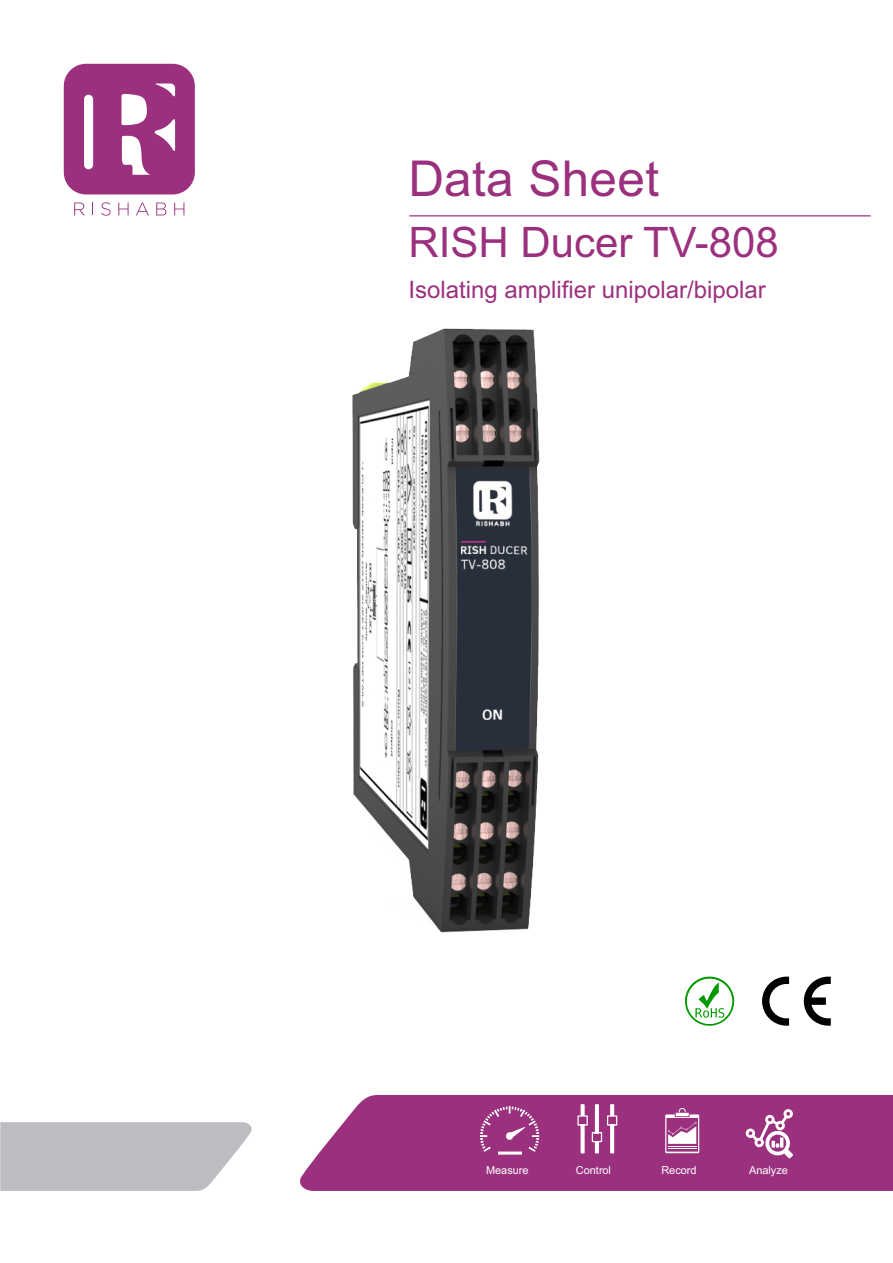
<style>
.page{position:relative;width:893px;height:1263px;background:#fff}
.page>*{position:absolute;margin:0;border:0;box-sizing:border-box;transform-origin:0 0}
.t1{font:49.5px "Arial";letter-spacing:.01em;color:#9b317e}
.t2{font:42px "Arial";color:#9b317e}
.t3{font:24px "Arial";color:#9b317e}
.t4{font:10.95px "Arial";color:#fff}
</style>
<div class="page">
<hr style="left:409px;top:215px;width:462px;height:1px;background:#9c347e">
<svg style="left:64px;top:64px;width:131px;height:130px"></svg>
<svg style="left:74px;top:203px;width:11px;height:12px"></svg>
<svg style="left:92px;top:203px;width:1px;height:12px"></svg>
<svg style="left:101px;top:202px;width:10px;height:14px"></svg>
<svg style="left:118px;top:203px;width:11px;height:12px"></svg>
<svg style="left:136px;top:202px;width:13px;height:13px"></svg>
<svg style="left:156px;top:203px;width:10px;height:12px"></svg>
<svg style="left:174px;top:203px;width:10px;height:12px"></svg>
<svg style="left:300px;top:1095px;width:593px;height:96px;fill:#9b317e"></svg>
<svg style="left:0;top:1122px;width:252px;height:69px"></svg>
<svg style="left:665px;top:1108px;width:34px;height:45px"></svg>
<svg style="left:746px;top:1109px;width:47px;height:49px"></svg>
<svg style="left:577px;top:1104px;width:40px;height:49px"></svg>
<hr style="left:498px;top:1151px;width:24px;height:3px;background:#fff">
<svg style="left:480px;top:1106px;width:59px;height:46px"></svg>
<svg style="left:762px;top:976px;width:27px;height:50px"></svg>
<svg style="left:804px;top:976px;width:27px;height:50px"></svg>
<svg style="left:685px;top:976px;width:49px;height:50px"></svg>
<img style="left:353px;top:328px;width:186px;height:605px">
<h1 class="t1" style="left:408px;top:160px;width:252px">Data Sheet</h1>
<h2 class="t2" style="left:408px;top:226px;width:372px">RISH Ducer TV-808</h2>
<p class="t3" style="left:408px;top:281px;width:359px">Isolating amplifier unipolar/bipolar</p>
<p class="t4" style="left:486px;top:1166px;width:44px">Measure</p>
<p class="t4" style="left:576px;top:1166px;width:37px">Control</p>
<p class="t4" style="left:661px;top:1165px;width:36px">Record</p>
<p class="t4" style="left:749px;top:1166px;width:40px">Analyze</p>
</div>
